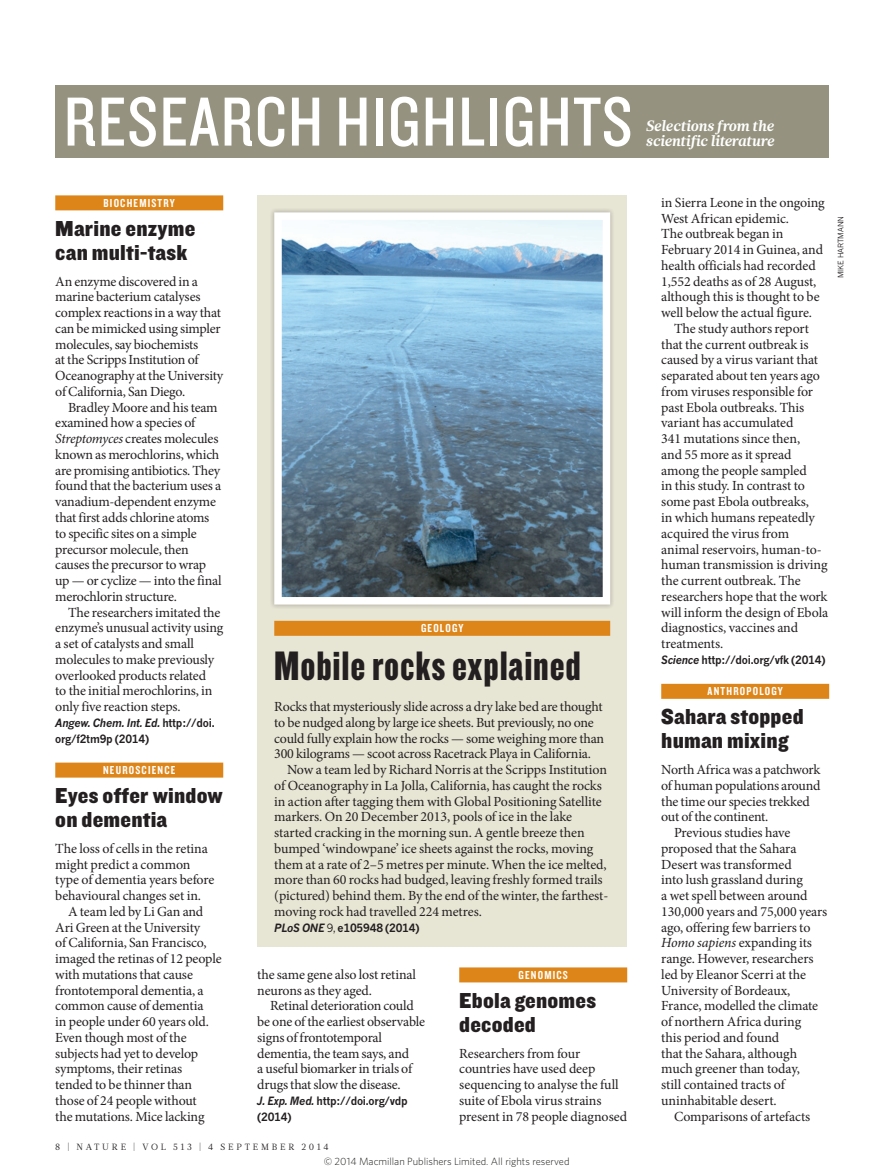
<style>
.page{position:relative;width:893px;height:1174px;background:#fff}
.page>*{position:absolute;margin:0;border:0;box-sizing:border-box;transform-origin:0 0}
.t1{font:72px "Knockout 29 Junior Ltweight";letter-spacing:.02em;color:#fff}
.BRIEFS_BOX_HEAD{font:42.75px "Knockout 69 Full Liteweight";letter-spacing:.02em;color:#231f20}
.RES_HIGH_HEAD_15{font:22.5px/23.7px "Knockout 71 Full Middlewt";letter-spacing:.01em;color:#231f20}
.t2{font:italic 700 15px/15px "Glosa Math";letter-spacing:-.005em;color:#fff}
.BODY_TEXT_R_L_INDENT{font:13.95px/15.8px "Minion Pro";letter-spacing:-.01em;color:#231f20}
.BODY_TEXT_R_L_1ST_PA{font:13.95px/15.8px "Minion Pro";letter-spacing:-.015em;color:#231f20}
.BRIEFS_SUBJECT_STRAP{font:12px "Knockout 49 Liteweight";letter-spacing:.1em;color:#fff}
.BRIEFS_PAPER{font:700 11.25px/15.8px "News Gothic MTOT";letter-spacing:-.02em;color:#231f20;scale:.95 1}
.t3{font:300 10.5px "Whitney";color:#1d1d1b}
.t4{font:9px "Glosa Math";letter-spacing:.315em;color:#231f20}
.PIC_CREDIT{font:7.5px "News Gothic MTOT";color:#231f20}
.s1{font-style:italic}
.s2{font-weight:400}
</style>
<div class="page">
<div style="left:257px;top:195px;width:370px;height:752px;background:#e7e5d4"></div>
<div style="left:274px;top:621px;width:336px;height:15px;background:#dd8519"></div>
<div style="left:269px;top:208px;width:346px;height:401px;background:#231f20;opacity:.25"></div>
<img style="left:283px;top:221px;width:318px;height:374px">
<div style="left:274px;top:212px;width:336px;height:392px;border:8px solid #fff"></div>
<div style="left:55px;top:762px;width:168px;height:15px;background:#dd8519"></div>
<div style="left:55px;top:195px;width:168px;height:15px;background:#dd8519"></div>
<div style="left:661px;top:684px;width:168px;height:15px;background:#dd8519"></div>
<div style="left:459px;top:967px;width:168px;height:15px;background:#dd8519"></div>
<div style="left:55px;top:85px;width:774px;height:72px;background:#95937f"></div>
<h1 class="t1" style="left:64px;top:75px;width:570px">RESEARCH HIGHLIGHTS</h1>
<p class="t2" style="left:646px;top:118px;width:130px">Selections from the scientific literature</p>
<p class="BRIEFS_SUBJECT_STRAP" style="left:104px;top:195px;width:73px">BIOCHEMISTRY</p>
<p class="RES_HIGH_HEAD_15" style="left:55px;top:216px;width:142px">Marine enzyme can multi-task</p>
<p class="BODY_TEXT_R_L_1ST_PA" style="left:55px;top:273px;width:169px">An enzyme discovered in a marine bacterium catalyses complex reactions in a way that can be mimicked using simpler molecules, say biochemists<br>at the Scripps Institution of<br>Oceanography at the University of California, San Diego.</p>
<p class="BODY_TEXT_R_L_INDENT" style="left:55px;top:399px;width:168px;text-indent:13px">Bradley Moore and his team examined how a species of<br><span class="s1">Streptomyces</span> creates molecules known as merochlorins, which are promising antibiotics. They found that the bacterium uses a vanadium-dependent enzyme that first adds chlorine atoms to specific sites on a simple precursor molecule, then causes the precursor to wrap up — or cyclize — into the final merochlorin structure.</p>
<p class="BODY_TEXT_R_L_INDENT" style="left:55px;top:604px;width:169px;text-indent:13px">The researchers imitated the enzyme’s unusual activity using a set of catalysts and small molecules to make previously overlooked products related<br>to the initial merochlorins, in only five reaction steps.</p>
<p class="BRIEFS_PAPER" style="left:55px;top:714px;width:169px"><span class="s1">Angew. Chem. Int. Ed.</span> http://doi. org/f2tm9p (2014)</p>
<p class="BRIEFS_SUBJECT_STRAP" style="left:103px;top:762px;width:74px">NEUROSCIENCE</p>
<p class="RES_HIGH_HEAD_15" style="left:55px;top:783px;width:169px">Eyes offer window on dementia</p>
<p class="BODY_TEXT_R_L_1ST_PA" style="left:55px;top:840px;width:161px">The loss of cells in the retina might predict a common type of dementia years before behavioural changes set in.</p>
<p class="BODY_TEXT_R_L_INDENT" style="left:55px;top:903px;width:168px;text-indent:13px">A team led by Li Gan and<br>Ari Green at the University<br>of California, San Francisco, imaged the retinas of 12 people with mutations that cause frontotemporal dementia, a common cause of dementia<br>in people under 60 years old.<br>Even though most of the subjects had yet to develop symptoms, their retinas tended to be thinner than those of 24 people without<br>the mutations. Mice lacking</p>
<p class="BRIEFS_SUBJECT_STRAP" style="left:421px;top:620px;width:44px">GEOLOGY</p>
<p class="BRIEFS_BOX_HEAD" style="left:274px;top:638px;width:308px">Mobile rocks explained</p>
<p class="BODY_TEXT_R_L_1ST_PA" style="left:274px;top:699px;width:331px">Rocks that mysteriously slide across a dry lake bed are thought to be nudged along by large ice sheets. But previously, no one could fully explain how the rocks — some weighing more than 300 kilograms — scoot across Racetrack Playa in California.</p>
<p class="BODY_TEXT_R_L_INDENT" style="left:274px;top:762px;width:336px;text-indent:13px">Now a team led by Richard Norris at the Scripps Institution of Oceanography in La Jolla, California, has caught the rocks in action after tagging them with Global Positioning Satellite markers. On 20 December 2013, pools of ice in the lake started cracking in the morning sun. A gentle breeze then bumped ‘windowpane’ ice sheets against the rocks, moving them at a rate of 2–5 metres per minute. When the ice melted, more than 60 rocks had budged, leaving freshly formed trails (pictured) behind them. By the end of the winter, the farthest&shy;moving rock had travelled 224 metres.</p>
<p class="BRIEFS_PAPER" style="left:274px;top:919px;width:154px"><span class="s1">PLoS ONE</span> <span class="s2">9,</span> e105948 (2014)</p>
<p class="BODY_TEXT_R_L_INDENT" style="left:257px;top:966px;width:160px">the same gene also lost retinal neurons as they aged.</p>
<p class="BODY_TEXT_R_L_INDENT" style="left:257px;top:998px;width:169px;text-indent:13px">Retinal deterioration could be one of the earliest observable signs of frontotemporal dementia, the team says, and<br>a useful biomarker in trials of drugs that slow the disease.</p>
<p class="BRIEFS_PAPER" style="left:257px;top:1092px;width:160px"><span class="s1">J. Exp. Med.</span> http://doi.org/vdp (2014)</p>
<p class="BRIEFS_SUBJECT_STRAP" style="left:519px;top:967px;width:51px">GENOMICS</p>
<p class="RES_HIGH_HEAD_15" style="left:459px;top:987px;width:138px">Ebola genomes decoded</p>
<p class="BODY_TEXT_R_L_1ST_PA" style="left:459px;top:1045px;width:169px">Researchers from four countries have used deep sequencing to analyse the full suite of Ebola virus strains present in 78 people diagnosed</p>
<p class="t4" style="left:55px;top:1141px;width:275px">8 | NATURE | VOL 513 | 4 SEPTEMBER 2014</p>
<p class="t3" style="left:324px;top:1154px;width:247px">© 2014 Macmillan Publishers Limited. All rights reserved</p>
<p class="BODY_TEXT_R_L_1ST_PA" style="left:661px;top:195px;width:165px">in Sierra Leone in the ongoing<br>West African epidemic.<br>The outbreak began in<br>February 2014 in Guinea, and health officials had recorded<br>1,552 deaths as of 28 August, although this is thought to be well below the actual figure.</p>
<p class="BODY_TEXT_R_L_INDENT" style="left:661px;top:321px;width:169px;text-indent:13px">The study authors report that the current outbreak is caused by a virus variant that separated about ten years ago from viruses responsible for past Ebola outbreaks. This variant has accumulated<br>341 mutations since then,<br>and 55 more as it spread among the people sampled<br>in this study. In contrast to some past Ebola outbreaks,<br>in which humans repeatedly acquired the virus from animal reservoirs, human-to&shy;human transmission is driving the current outbreak. The researchers hope that the work will inform the design of Ebola diagnostics, vaccines and treatments.</p>
<p class="BRIEFS_PAPER" style="left:661px;top:651px;width:174px"><span class="s1">Science</span> http://doi.org/vfk (2014)</p>
<p class="BRIEFS_SUBJECT_STRAP" style="left:708px;top:683px;width:77px">ANTHROPOLOGY</p>
<p class="RES_HIGH_HEAD_15" style="left:661px;top:704px;width:144px">Sahara stopped human mixing</p>
<p class="BODY_TEXT_R_L_1ST_PA" style="left:661px;top:762px;width:161px">North Africa was a patchwork of human populations around the time our species trekked out of the continent.</p>
<p class="BODY_TEXT_R_L_INDENT" style="left:661px;top:825px;width:168px;text-indent:13px">Previous studies have proposed that the Sahara<br>Desert was transformed<br>into lush grassland during<br>a wet spell between around<br>130,000 years and 75,000 years ago, offering few barriers to<br><span class="s1">Homo sapiens</span> expanding its range. However, researchers led by Eleanor Scerri at the<br>University of Bordeaux,<br>France, modelled the climate of northern Africa during<br>this period and found<br>that the Sahara, although much greener than today,<br>still contained tracts of uninhabitable desert.</p>
<p class="BODY_TEXT_R_L_INDENT" style="left:674px;top:1108px;width:138px">Comparisons of artefacts</p>
<p class="PIC_CREDIT" style="left:836px;top:278px;width:64px;rotate:-90deg">MIKE HARTMANN</p>
</div>
